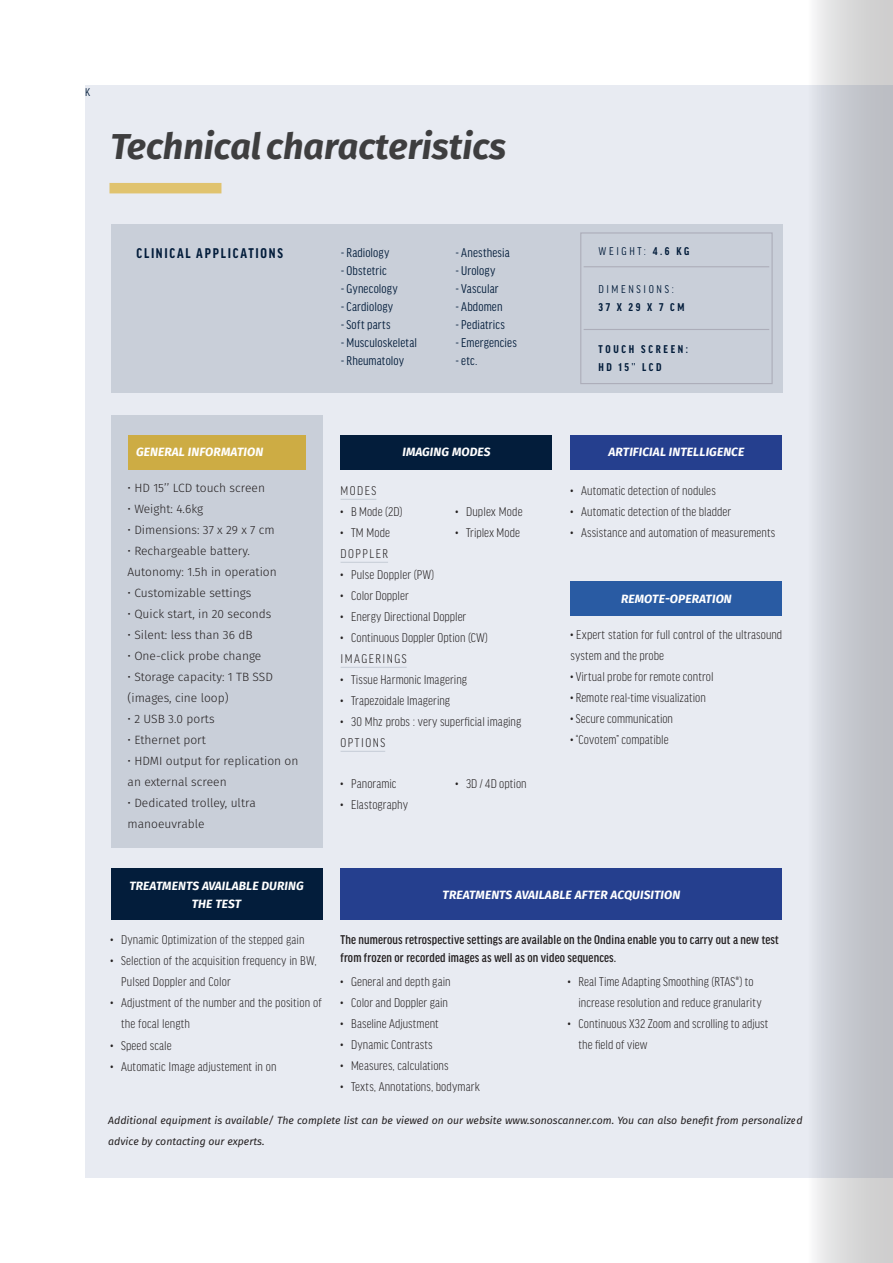
<style>
.page{position:relative;width:893px;height:1263px;background:#fff}
.page>*{position:absolute;margin:0;border:0;box-sizing:border-box;transform-origin:0 0}
.t1{font:italic 700 36px "Fira Sans";color:#3e3e3f}
.t2{font:700 condensed 15px "Good Headline Pro";letter-spacing:.115em;color:#031d3b}
.t3{font:300 condensed 13.5px/21px "Good Headline Pro";letter-spacing:.01em;color:#231f20}
.t4{font:condensed 13.5px "Good Headline Pro";letter-spacing:.01em;color:#031d3b}
.t5{font:500 condensed 13.5px/18px "Good Headline Pro";letter-spacing:.01em;color:#231f20}
.t6{font:300 condensed 13.5px "Good Headline Pro";letter-spacing:.11em;color:#231f20}
.t7{font:300 12px/21px "Fira Sans";color:#231f20}
.t8{font:italic 700 12px/18px "Fira Sans";letter-spacing:.01em;color:#fff;text-align:center}
.t9{font:700 condensed 12px/18px "Good Headline Pro";letter-spacing:.225em;color:#031d3b}
.t10{font:condensed 12px "Good Headline Pro";letter-spacing:.22em;color:#031d3b}
.t11{font:italic 10.5px/21px "Fira Sans";color:#231f20}
.s1{font-weight:700}
</style>
<div class="page">
<div style="left:85px;top:85px;width:808px;height:1093px;background:#e8ebf2"></div>
<div style="left:109px;top:183px;width:112px;height:10px;background:#e0c36f"></div>
<div style="left:111px;top:224px;width:671px;height:168px;background:#c9cfd9"></div>
<div style="left:111px;top:869px;width:211px;height:51px;background:#031d3b"></div>
<div style="left:340px;top:869px;width:442px;height:51px;background:#253f8e"></div>
<div style="left:580px;top:232px;width:193px;height:152px;border:1px solid #acadb9"></div>
<hr style="left:584px;top:266px;width:185px;height:1px;background:#acadb9">
<hr style="left:584px;top:329px;width:185px;height:1px;background:#acadb9">
<div style="left:111px;top:416px;width:211px;height:432px;background:#c9cfd9"></div>
<hr style="left:341px;top:499px;width:35px;height:1px;background:#c9cfd9">
<hr style="left:341px;top:562px;width:47px;height:1px;background:#c9cfd9">
<hr style="left:341px;top:667px;width:66px;height:1px;background:#c9cfd9">
<hr style="left:341px;top:751px;width:44px;height:1px;background:#c9cfd9">
<div style="left:128px;top:435px;width:177px;height:34px;background:#cdac44"></div>
<div style="left:570px;top:582px;width:212px;height:34px;background:#295ba3"></div>
<div style="left:340px;top:435px;width:212px;height:34px;background:#031d3b"></div>
<div style="left:570px;top:435px;width:212px;height:34px;background:#253f8e"></div>
<svg style="left:815px;top:0;width:78px;height:1263px;background:#caccd2"></svg>
<p class="t10" style="left:85px;top:86px;width:7px">K</p>
<h1 class="t1" style="left:111px;top:121px;width:397px">Technical characteristics</h1>
<p class="t2" style="left:136px;top:246px;width:148px">CLINICAL APPLICATIONS</p>
<p class="t4" style="left:341px;top:246px;width:50px">- Radiology</p>
<p class="t4" style="left:341px;top:264px;width:47px">- Obstetric</p>
<p class="t4" style="left:341px;top:282px;width:58px">- Gynecology</p>
<p class="t4" style="left:341px;top:300px;width:54px">- Cardiology</p>
<p class="t4" style="left:341px;top:318px;width:51px">- Soft parts</p>
<p class="t4" style="left:341px;top:336px;width:78px">- Musculoskeletal</p>
<p class="t4" style="left:341px;top:354px;width:65px">- Rheumatoloy</p>
<p class="t4" style="left:456px;top:246px;width:55px">- Anesthesia</p>
<p class="t4" style="left:456px;top:264px;width:41px">- Urology</p>
<p class="t4" style="left:456px;top:282px;width:44px">- Vascular</p>
<p class="t4" style="left:456px;top:300px;width:48px">- Abdomen</p>
<p class="t4" style="left:456px;top:318px;width:51px">- Pediatrics</p>
<p class="t4" style="left:456px;top:336px;width:62px">- Emergencies</p>
<p class="t4" style="left:456px;top:354px;width:23px">- etc.</p>
<p class="t10" style="left:598px;top:245px;width:92px">WEIGHT: <span class="s1">4.6 KG</span></p>
<p class="t10" style="left:598px;top:283px;width:77px">DIMENSIONS:</p>
<p class="t9" style="left:598px;top:298px;width:88px">37 X 29 X 7 CM</p>
<p class="t9" style="left:598px;top:340px;width:91px">TOUCH SCREEN:<br>HD 15’’ LCD</p>
<p class="t8" style="left:136px;top:443px;width:129px">GENERAL INFORMATION</p>
<p class="t7" style="left:128px;top:477px;width:139px">• HD 15’’ LCD touch screen</p>
<p class="t7" style="left:128px;top:498px;width:77px">• Weight: 4.6kg</p>
<p class="t7" style="left:128px;top:519px;width:149px">• Dimensions: 37 x 29 x 7 cm</p>
<p class="t7" style="left:128px;top:540px;width:151px">• Rechargeable battery.<br>Autonomy: 1.5h in operation</p>
<p class="t7" style="left:128px;top:582px;width:125px">• Customizable settings</p>
<p class="t7" style="left:128px;top:603px;width:145px">• Quick start, in 20 seconds</p>
<p class="t7" style="left:128px;top:624px;width:126px">• Silent: less than 36 dB</p>
<p class="t7" style="left:128px;top:645px;width:135px">• One-click probe change</p>
<p class="t7" style="left:128px;top:666px;width:147px">• Storage capacity: 1 TB SSD (images, cine loop)</p>
<p class="t7" style="left:128px;top:708px;width:89px">• 2 USB 3.0 ports</p>
<p class="t7" style="left:128px;top:729px;width:80px">• Ethernet port</p>
<p class="t7" style="left:128px;top:750px;width:172px">• HDMI output for replication on an external screen</p>
<p class="t7" style="left:128px;top:792px;width:130px">• Dedicated trolley, ultra manoeuvrable</p>
<p class="t8" style="left:402px;top:443px;width:90px">IMAGING MODES</p>
<p class="t8" style="left:608px;top:443px;width:137px">ARTIFICIAL INTELLIGENCE</p>
<p class="t3" style="left:341px;top:480px;width:37px">MODES</p>
<p class="t3" style="left:340px;top:501px;width:63px">• B Mode (2D)</p>
<p class="t3" style="left:340px;top:522px;width:51px">• TM Mode</p>
<p class="t3" style="left:455px;top:501px;width:69px">• Duplex Mode</p>
<p class="t3" style="left:455px;top:522px;width:66px">• Triplex Mode</p>
<p class="t6" style="left:341px;top:547px;width:49px">DOPPLER</p>
<p class="t3" style="left:340px;top:564px;width:95px">• Pulse Doppler (PW)</p>
<p class="t3" style="left:340px;top:585px;width:70px">• Color Doppler</p>
<p class="t3" style="left:340px;top:606px;width:127px">• Energy Directional Doppler</p>
<p class="t3" style="left:340px;top:627px;width:149px">• Continuous Doppler Option (CW)<br>IMAGERINGS</p>
<p class="t3" style="left:340px;top:669px;width:128px">• Tissue Harmonic Imagering</p>
<p class="t3" style="left:340px;top:690px;width:111px">• Trapezoidale Imagering</p>
<p class="t3" style="left:340px;top:711px;width:182px">• 30 Mhz probs : very superficial imaging<br>OPTIONS</p>
<p class="t3" style="left:340px;top:774px;width:57px">• Panoramic</p>
<p class="t3" style="left:340px;top:795px;width:69px">• Elastography</p>
<p class="t3" style="left:455px;top:774px;width:73px">• 3D / 4D option</p>
<p class="t3" style="left:570px;top:480px;width:147px">• Automatic detection of nodules</p>
<p class="t3" style="left:570px;top:501px;width:162px">• Automatic detection of the bladder</p>
<p class="t3" style="left:570px;top:522px;width:206px">• Assistance and automation of measurements</p>
<p class="t8" style="left:621px;top:590px;width:112px">REMOTE-OPERATION</p>
<p class="t3" style="left:570px;top:625px;width:213px">• Expert station for full control of the ultrasound system and the probe</p>
<p class="t3" style="left:570px;top:667px;width:145px">• Virtual probe for remote control</p>
<p class="t3" style="left:570px;top:688px;width:137px">• Remote real-time visualization</p>
<p class="t3" style="left:570px;top:709px;width:104px">• Secure communication</p>
<p class="t3" style="left:570px;top:730px;width:100px">• “Covotem” compatible</p>
<p class="t8" style="left:129px;top:876px;width:176px">TREATMENTS AVAILABLE DURING<br>THE TEST</p>
<p class="t8" style="left:443px;top:885px;width:239px">TREATMENTS AVAILABLE AFTER ACQUISITION</p>
<p class="t5" style="left:340px;top:931px;width:440px">The numerous retrospective settings are available on the Ondina enable you to carry out a new test from frozen or recorded images as well as on video sequences.</p>
<p class="t3" style="left:340px;top:971px;width:112px">• General and depth gain</p>
<p class="t3" style="left:340px;top:992px;width:109px">• Color and Doppler gain</p>
<p class="t3" style="left:340px;top:1013px;width:100px">• Baseline Adjustment</p>
<p class="t3" style="left:340px;top:1034px;width:94px">• Dynamic Contrasts</p>
<p class="t3" style="left:340px;top:1055px;width:109px">• Measures, calculations</p>
<p class="t3" style="left:340px;top:1076px;width:141px">• Texts, Annotations, bodymark</p>
<p class="t3" style="left:111px;top:930px;width:195px">• Dynamic Optimization of the stepped gain</p>
<p class="t3" style="left:121px;top:951px;width:197px;text-indent:-11px">• Selection of the acquisition frequency in BW,<br>Pulsed Doppler and Color</p>
<p class="t3" style="left:121px;top:993px;width:202px;text-indent:-11px">• Adjustment of the number and the position of the focal length</p>
<p class="t3" style="left:111px;top:1035px;width:63px">• Speed scale</p>
<p class="t3" style="left:111px;top:1056px;width:168px">• Automatic Image adjustement in on</p>
<p class="t3" style="left:578px;top:971px;width:185px;text-indent:-11px">• Real Time Adapting Smoothing (RTAS®) to increase resolution and reduce granularity</p>
<p class="t3" style="left:578px;top:1013px;width:191px;text-indent:-11px">• Continuous X32 Zoom and scrolling to adjust the field of view</p>
<p class="t11" style="left:108px;top:1110px;width:696px">Additional equipment is available/ The complete list can be viewed on our website www.sonoscanner.com. You can also benefit from personalized advice by contacting our experts.</p>
</div>
